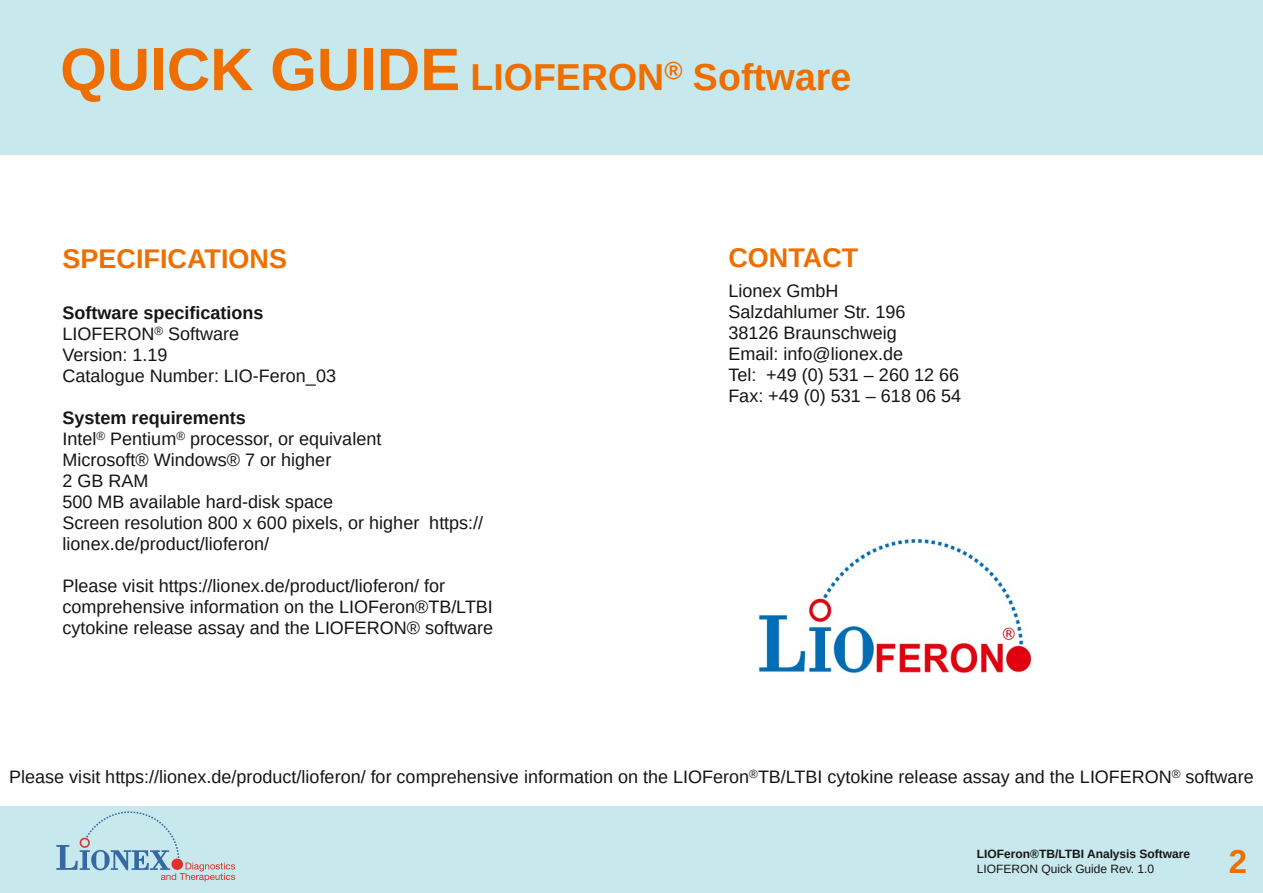
<style>
.page{position:relative;width:1263px;height:893px;background:#fff}
.page>*{position:absolute;margin:0;border:0;box-sizing:border-box;transform-origin:0 0}
.t1{font:700 37.5px "Liberation Sans";color:#ee6f00}
.t2{font:700 33px "Liberation Sans";color:#ee6f00}
.t3{font:700 27px "Liberation Sans";color:#ee6f00}
.t4{font:18px/21px "Liberation Sans";color:#171513}
.t5{font:700 12px "Liberation Sans";color:#171513}
.t6{font:12px "Liberation Sans";color:#171513}
.s1{font-size:60px}
.s2{font-weight:700}
</style>
<div class="page">
<div style="left:0;top:0;width:1263px;height:155px;background:#c7e9ed"></div>
<div style="left:0;top:806px;width:1263px;height:87px;background:#c7e9ed"></div>
<img style="left:758px;top:538px;width:274px;height:136px">
<svg style="left:56px;top:811px;width:179px;height:71px"></svg>
<h1 class="t1" style="left:60px;top:56px;width:793px"><span class="s1">QUICK GUIDE</span> LIOFERON<sup>®</sup> Software</h1>
<h3 class="t3" style="left:62px;top:244px;width:226px">SPECIFICATIONS</h3>
<p class="t4" style="left:62px;top:303px;width:275px"><span class="s2">Software specifications<br></span>LIOFERON<sup>®</sup> Software<br>Version: 1.19<br>Catalogue Number: LIO-Feron_03</p>
<p class="t4" style="left:62px;top:408px;width:422px"><span class="s2">System requirements<br></span>Intel<sup>®</sup> Pentium<sup>®</sup> processor, or equivalent<br>Microsoft® Windows® 7 or higher<br>2 GB RAM<br>500 MB available hard-disk space<br>Screen resolution 800 x 600 pixels, or higher https:// lionex.de/product/lioferon/</p>
<p class="t4" style="left:62px;top:576px;width:432px">Please visit https://lionex.de/product/lioferon/ for comprehensive information on the LIOFeron®TB/LTBI cytokine release assay and the LIOFERON® software</p>
<h3 class="t3" style="left:728px;top:242px;width:132px">CONTACT</h3>
<p class="t4" style="left:728px;top:280px;width:234px">Lionex GmbH<br>Salzdahlumer Str. 196<br>38126 Braunschweig<br>Email: info@lionex.de<br>Tel: +49 (0) 531 – 260 12 66<br>Fax: +49 (0) 531 – 618 06 54</p>
<p class="t4" style="left:9px;top:766px;width:1246px">Please visit https://lionex.de/product/lioferon/ for comprehensive information on the LIOFeron<sup>®</sup>TB/LTBI cytokine release assay and the LIOFERON<sup>®</sup> software</p>
<p class="t5" style="left:977px;top:847px;width:215px">LIOFeron®TB/LTBI Analysis Software</p>
<p class="t6" style="left:977px;top:862px;width:179px">LIOFERON Quick Guide Rev. 1.0</p>
<h2 class="t2" style="left:1229px;top:843px;width:20px">2</h2>
</div>
